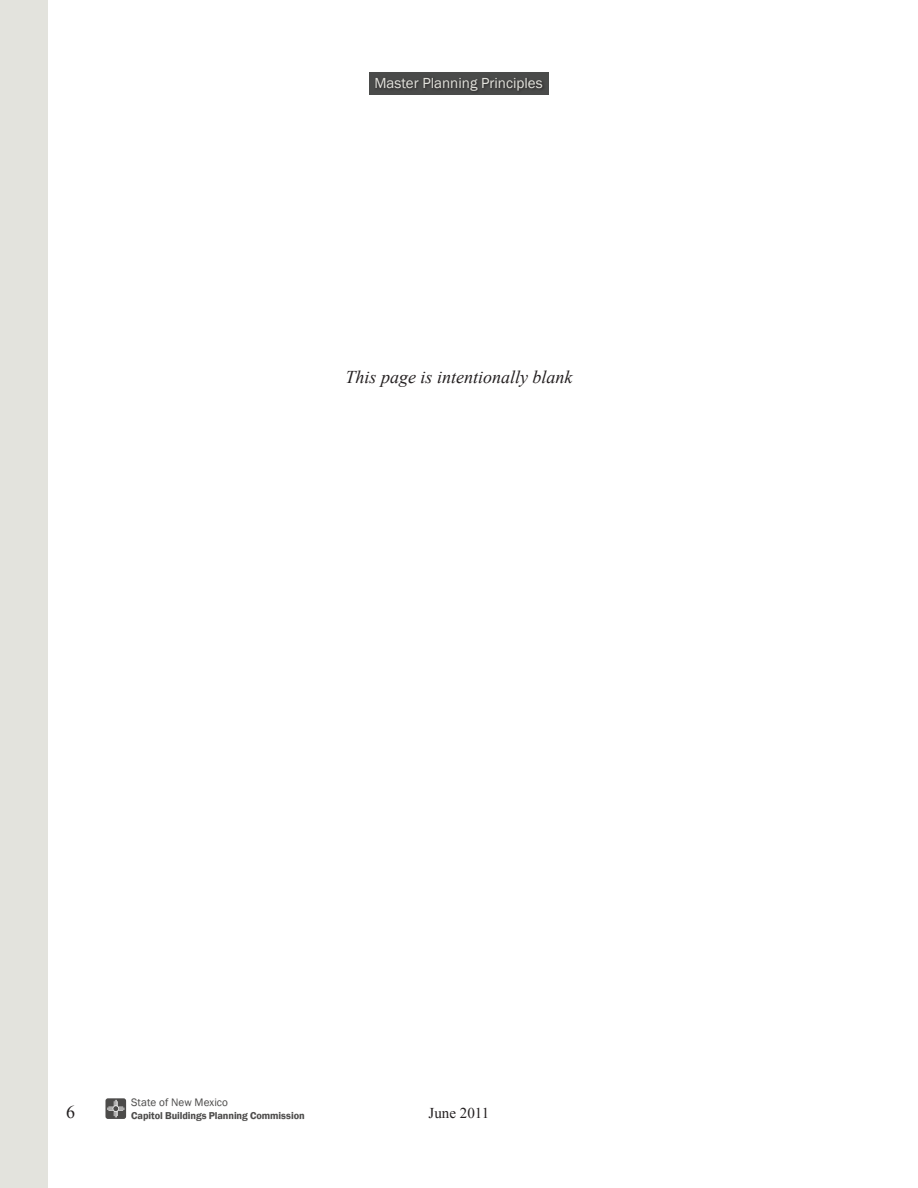
<style>
.page{position:relative;width:918px;height:1188px;background:#fff}
.page>*{position:absolute;margin:0;border:0;box-sizing:border-box;transform-origin:0 0}
.t1{font:italic 18px "Times New Roman";color:#231f20}
.t2{font:18px "Times New Roman";color:#231f20}
.t3{font:15px "Franklin Gothic";color:#e3e3dd}
.t4{font:15px "Times New Roman";color:#231f20}
.t5{font:11.1px "Franklin Gothic";letter-spacing:.005em;color:#231f20}
.t6{font:600 10.2px "Franklin Gothic";letter-spacing:-.005em;color:#231f20}
</style>
<div class="page">
<svg style="left:105px;top:1098px;width:21px;height:21px"></svg>
<div style="left:0;top:0;width:48px;height:1188px;background:#e3e3dd"></div>
<div style="left:369px;top:72px;width:180px;height:22px;background:#4a4b4a"></div>
<div style="left:374px;top:76px;width:171px;height:18px;background:#434342"></div>
<h2 class="t3" style="left:375px;top:73px;width:170px">Master Planning Principles</h2>
<h1 class="t1" style="left:346px;top:365px;width:229px">This page is intentionally blank</h1>
<p class="t5" style="left:131px;top:1096px;width:99px">State of New Mexico</p>
<h1 class="t2" style="left:66px;top:1100px;width:10px">6</h1>
<p class="t6" style="left:131px;top:1110px;width:175px">Capitol Buildings Planning Commission</p>
<h2 class="t4" style="left:429px;top:1102px;width:62px">June 2011</h2>
</div>
